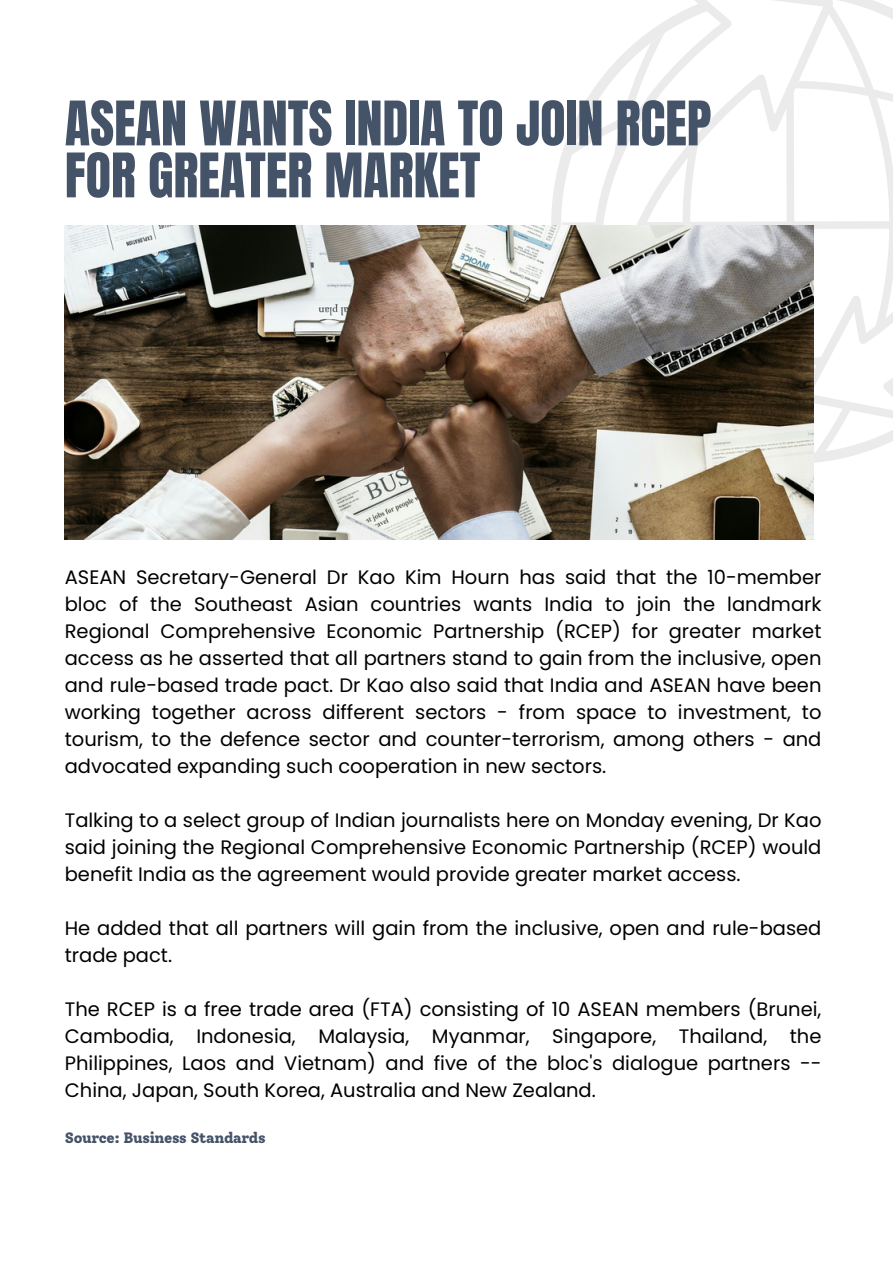
<style>
.page{position:relative;width:893px;height:1264px;background:#fff}
.page>*{position:absolute;margin:0;border:0;box-sizing:border-box;transform-origin:0 0}
.t1{font:52.2px/51.9px "Anton";color:#455369}
.t2{font:19.5px/27px "Poppins";color:#000;text-align:justify}
.t3{font:800 15px "Solway";letter-spacing:-.025em;color:#455369}
</style>
<div class="page">
<svg style="left:556px;top:0;width:336px;height:459px"></svg>
<img style="left:65px;top:226px;width:748px;height:313px">
<p class="t1" style="left:65px;top:98px;width:648px">ASEAN WANTS INDIA TO JOIN RCEP<br>FOR GREATER MARKET</p>
<p class="t2" style="left:65px;top:564px;width:758px">ASEAN Secretary-General Dr Kao Kim Hourn has said that the 10-member bloc of the Southeast Asian countries wants India to join the landmark Regional Comprehensive Economic Partnership (RCEP) for greater market access as he asserted that all partners stand to gain from the inclusive, open and rule-based trade pact. Dr Kao also said that India and ASEAN have been working together across different sectors - from space to investment, to tourism, to the defence sector and counter-terrorism, among others - and advocated expanding such cooperation in new sectors.</p>
<p class="t2" style="left:65px;top:806px;width:758px">Talking to a select group of Indian journalists here on Monday evening, Dr Kao said joining the Regional Comprehensive Economic Partnership (RCEP) would benefit India as the agreement would provide greater market access.</p>
<p class="t2" style="left:65px;top:914px;width:758px">He added that all partners will gain from the inclusive, open and rule-based trade pact.</p>
<p class="t2" style="left:65px;top:995px;width:758px">The RCEP is a free trade area (FTA) consisting of 10 ASEAN members (Brunei, Cambodia, Indonesia, Malaysia, Myanmar, Singapore, Thailand, the Philippines, Laos and Vietnam) and five of the bloc's dialogue partners -- China, Japan, South Korea, Australia and New Zealand.</p>
<p class="t3" style="left:65px;top:1128px;width:202px">Source: Business Standards</p>
</div>
